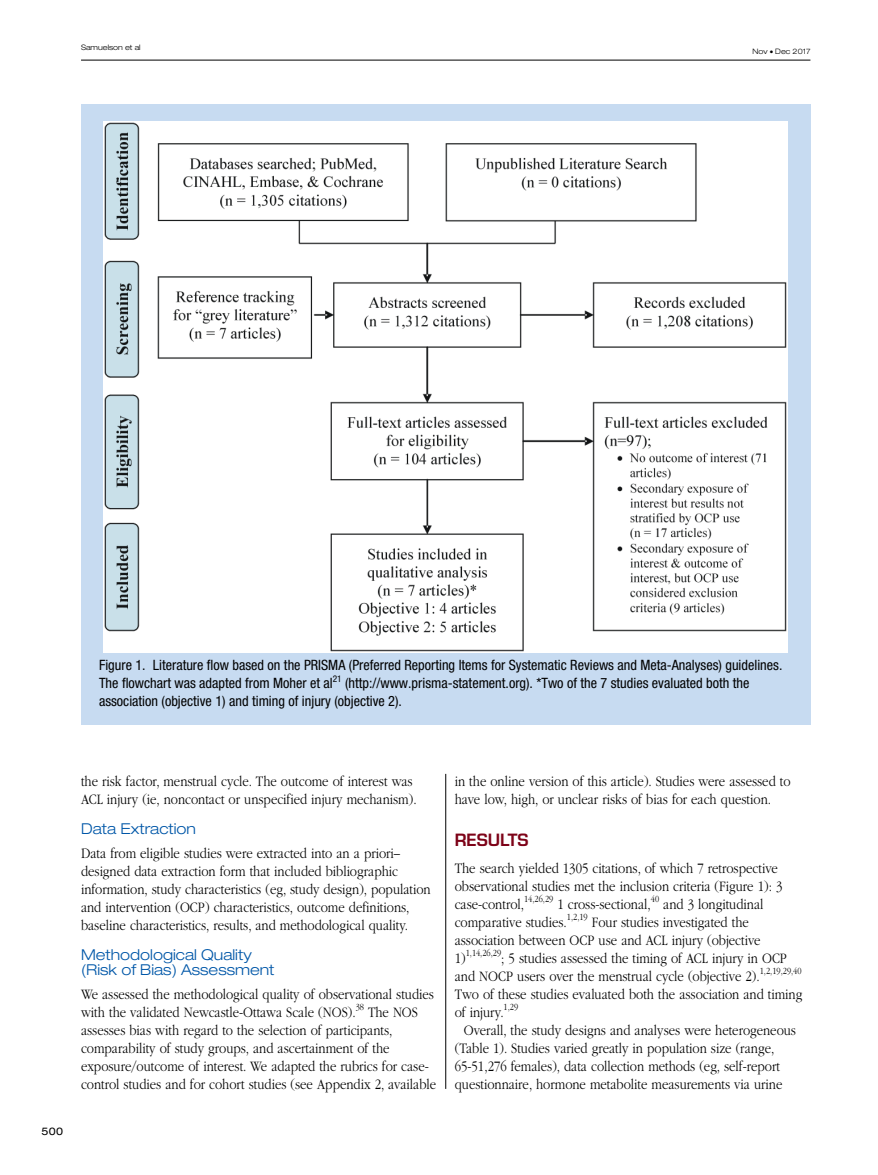
<style>
.page{position:relative;width:878px;height:1175px;background:#fff}
.page>*{position:absolute;margin:0;border:0;box-sizing:border-box;transform-origin:0 0}
.t1{font:600 16.5px "Eurostile LT Std";letter-spacing:-.005em;color:#7d0318}
.t2{font:300 15px/18px "ITC Garamond Std";color:#000;scale:.85 1}
.t3{font:300 expanded 15px/15px "Helvetica Neue LT Std";color:#0057a8}
.t4{font:condensed 14.25px/18px "Helvetica Neue LT Std";color:#000}
.t5{font:expanded 10.5px "Helvetica Neue LT Std";color:#000}
.t6{font:300 9.75px "ITC Garamond Std";color:#000;scale:.85 1}
.t7{font:300 expanded 7.5px "Helvetica Neue LT Std";color:#000}
</style>
<div class="page">
<hr style="left:81px;top:60px;width:729px;height:1px;background:#000">
<hr style="left:445px;top:774px;width:1px;height:314px;background:#000">
<div style="left:81px;top:104px;width:729px;height:620px;background:#c7dbf1"></div>
<img style="left:104px;top:122px;width:683px;height:530px">
<p class="t7" style="left:81px;top:43px;width:61px">Samuelson et al</p>
<p class="t7" style="left:752px;top:47px;width:59px">Nov • Dec 2017</p>
<p class="t4" style="left:99px;top:656px;width:684px">Figure 1. Literature flow based on the PRISMA (Preferred Reporting Items for Systematic Reviews and Meta-Analyses) guidelines.<br>The flowchart was adapted from Moher et al<sup>21</sup> (http://www.prisma-statement.org). *Two of the 7 studies evaluated both the association (objective 1) and timing of injury (objective 2).</p>
<p class="t5" style="left:42px;top:1125px;width:23px">500</p>
<p class="t2" style="left:81px;top:772px;width:396px">the risk factor, menstrual cycle. The outcome of interest was<br>ACL injury (ie, noncontact or unspecified injury mechanism).</p>
<p class="t3" style="left:81px;top:821px;width:117px">Data Extraction</p>
<p class="t2" style="left:81px;top:844px;width:413px">Data from eligible studies were extracted into an a priori– designed data extraction form that included bibliographic information, study characteristics (eg, study design), population and intervention (OCP) characteristics, outcome definitions, baseline characteristics, results, and methodological quality.</p>
<p class="t3" style="left:81px;top:947px;width:195px">Methodological Quality (Risk of Bias) Assessment</p>
<p class="t2" style="left:81px;top:985px;width:417px">We assessed the methodological quality of observational studies with the validated Newcastle-Ottawa Scale (NOS).</p>
<p class="t6" style="left:356px;top:1002px;width:11px">38</p>
<p class="t2" style="left:81px;top:1003px;width:419px;text-indent:287px">The NOS assesses bias with regard to the selection of participants, comparability of study groups, and ascertainment of the exposure/outcome of interest. We adapted the rubrics for case&shy;control studies and for cohort studies (see Appendix 2, available</p>
<p class="t2" style="left:454px;top:772px;width:396px">in the online version of this article). Studies were assessed to have low, high, or unclear risks of bias for each question.</p>
<p class="t1" style="left:454px;top:829px;width:75px">RESULTS</p>
<p class="t2" style="left:454px;top:859px;width:387px">The search yielded 1305 citations, of which 7 retrospective observational studies met the inclusion criteria (Figure 1): 3 case-control,</p>
<p class="t6" style="left:524px;top:894px;width:36px">14,26,29</p>
<p class="t2" style="left:557px;top:895px;width:111px">1 cross-sectional,</p>
<p class="t6" style="left:651px;top:894px;width:11px">40</p>
<p class="t2" style="left:663px;top:895px;width:119px">and 3 longitudinal</p>
<p class="t2" style="left:454px;top:913px;width:133px">comparative studies.</p>
<p class="t6" style="left:567px;top:912px;width:26px">1,2,19</p>
<p class="t2" style="left:454px;top:913px;width:361px;text-indent:137px">Four studies investigated the association between OCP use and ACL injury (objective<br>1)</p>
<p class="t6" style="left:465px;top:948px;width:43px">1,14,26,29</p>
<p class="t2" style="left:454px;top:949px;width:392px;text-indent:46px">; 5 studies assessed the timing of ACL injury in OCP and NOCP users over the menstrual cycle (objective 2).</p>
<p class="t6" style="left:759px;top:966px;width:51px">1,2,19,29,40</p>
<p class="t2" style="left:454px;top:985px;width:410px">Two of these studies evaluated both the association and timing of injury.</p>
<p class="t6" style="left:503px;top:1002px;width:19px">1,29</p>
<p class="t2" style="left:454px;top:1021px;width:403px;text-indent:9px">Overall, the study designs and analyses were heterogeneous (Table 1). Studies varied greatly in population size (range, 65-51,276 females), data collection methods (eg, self-report questionnaire, hormone metabolite measurements via urine</p>
</div>
